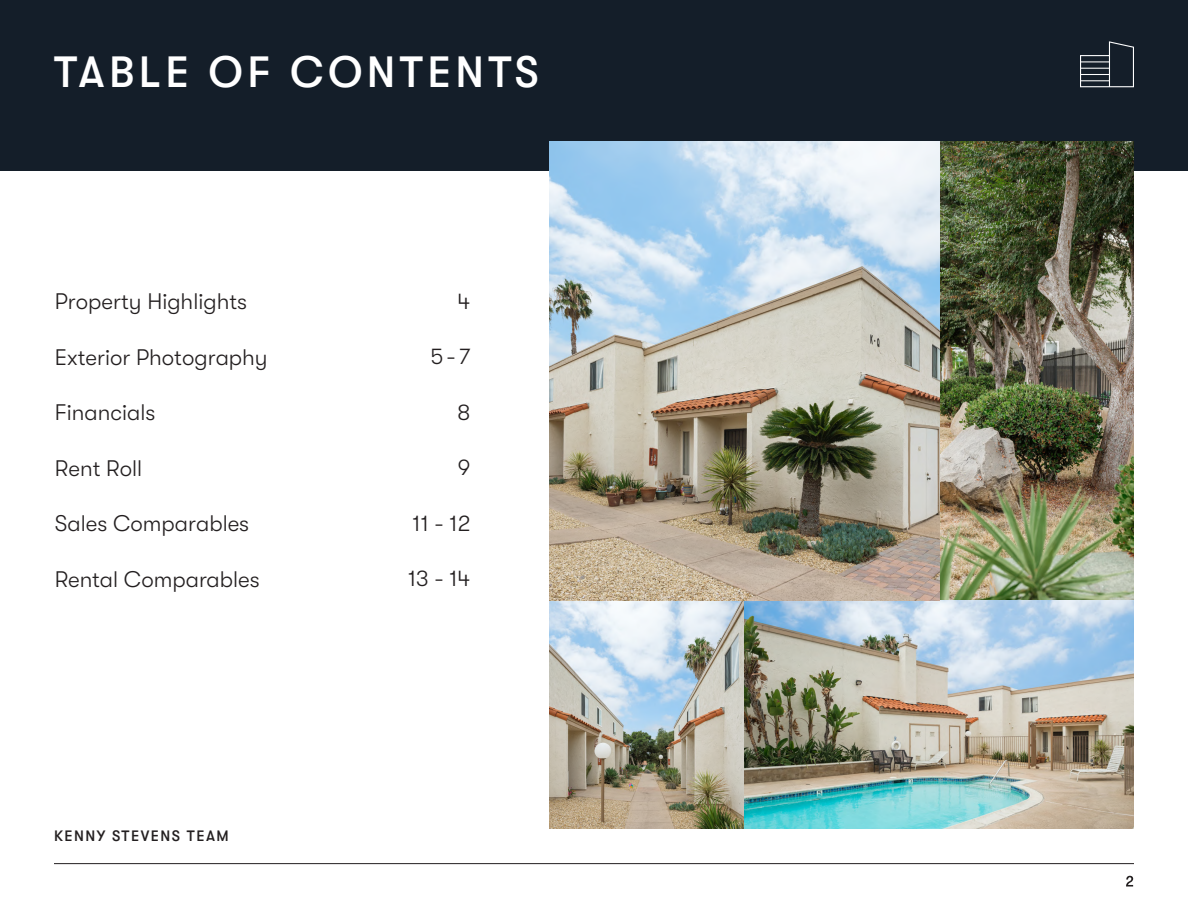
<style>
.page{position:relative;width:1188px;height:918px;background:#fff}
.page>*{position:absolute;margin:0;border:0;box-sizing:border-box;transform-origin:0 0}
.t1{font:500 43.5px "GT Walsheim Pro";letter-spacing:.1em;color:#fff}
.t2{font:300 22.5px "GT Walsheim Pro";color:#231f20}
.t3{font:500 15px "GT Walsheim Pro";letter-spacing:.1em;color:#231f20}
</style>
<div class="page">
<div style="left:0;top:0;width:1188px;height:171px;background:#141e29"></div>
<hr style="left:54px;top:863px;width:1080px;height:1px;background:#231f20">
<svg style="left:1080px;top:41px;width:54px;height:46px"></svg>
<svg style="left:1126px;top:876px;width:7px;height:11px"></svg>
<img style="left:549px;top:141px;width:584px;height:688px">
<h1 class="t1" style="left:54px;top:48px;width:486px">TABLE OF CONTENTS</h1>
<p class="t2" style="left:55px;top:289px;width:194px">Property Highlights</p>
<p class="t2" style="left:55px;top:345px;width:214px">Exterior Photography</p>
<p class="t2" style="left:55px;top:400px;width:102px">Financials</p>
<p class="t2" style="left:55px;top:456px;width:89px">Rent Roll</p>
<p class="t2" style="left:55px;top:511px;width:196px">Sales Comparables</p>
<p class="t2" style="left:55px;top:567px;width:206px">Rental Comparables</p>
<p class="t3" style="left:54px;top:827px;width:176px">KENNY STEVENS TEAM</p>
<p class="t2" style="left:457px;top:288px;width:14px">4</p>
<p class="t2" style="left:430px;top:344px;width:41px">5 - 7</p>
<p class="t2" style="left:457px;top:399px;width:14px">8</p>
<p class="t2" style="left:458px;top:455px;width:14px">9</p>
<p class="t2" style="left:413px;top:510px;width:59px">11 - 12</p>
<p class="t2" style="left:408px;top:566px;width:64px">13 - 14</p>
</div>
